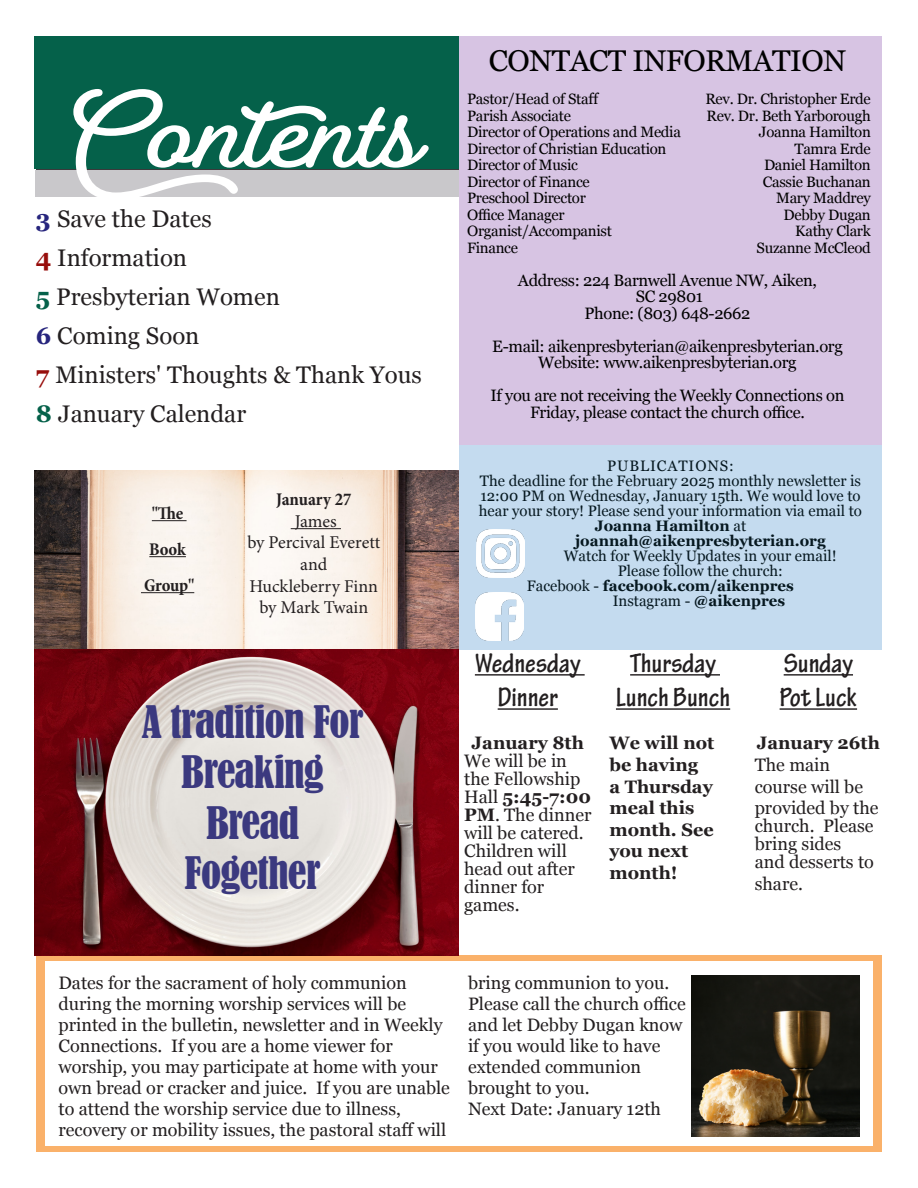
<style>
.page{position:relative;width:918px;height:1188px;background:#fff}
.page>*{position:absolute;margin:0;border:0;box-sizing:border-box;transform-origin:0 0}
.t1{font:700 99px "Fairwater Script";color:#fff}
.t2{font:condensed 42px/50.4px "Bernard";letter-spacing:-.02em;color:#3b397f;text-align:center}
.t3{font:30px "Georgia";letter-spacing:-.02em;color:#000}
.t4{font:700 condensed 28.5px/34.2px "Tekton Pro";color:#231f20;text-align:center}
.t5{font:24px "Georgia";color:#231f20}
.t6{font:18px/18px "Georgia";color:#231f20}
.t7{font:700 18px/21.6px "Georgia";color:#231f20}
.t8{font:18px/21.6px "Minion Pro";letter-spacing:-.005em;color:#231f20;text-align:center}
.t9{font:700 condensed 18px "Minion Pro";letter-spacing:-.005em;color:#231f20}
.t10{font:16.5px "Georgia";letter-spacing:-.02em;color:#000}
.t11{font:15.15px/15px "Georgia";color:#061820;text-align:center}
.t12{font:700 15.15px "Georgia";color:#061820}
.t13{font:15.15px "Georgia";letter-spacing:.06em;color:#061820}
.t14{font:15px "Georgia";letter-spacing:-.02em;color:#000}
.s1{font-weight:700;color:#27257d}
.s2{font-weight:700;color:#970d0b}
.s3{font-weight:700;color:#05614a}
.s4{font-weight:700}
.s5{font-weight:400}
</style>
<div class="page">
<div style="left:36px;top:955px;width:846px;height:197px;background:#fab16a"></div>
<div style="left:459px;top:36px;width:423px;height:409px;background:#d7c4e3"></div>
<div style="left:35px;top:170px;width:424px;height:27px;background:#c9c8cb"></div>
<div style="left:459px;top:445px;width:423px;height:205px;background:#c4dbef"></div>
<img style="left:475px;top:592px;width:49px;height:49px">
<img style="left:476px;top:529px;width:49px;height:49px">
<div style="left:45px;top:169px;width:85px;height:26px;background:#c9c8cb"></div>
<div style="left:35px;top:36px;width:424px;height:133px;background:#05614a"></div>
<img style="left:35px;top:471px;width:424px;height:179px">
<hr style="left:152px;top:520px;width:35px;height:1px;background:#231f20">
<hr style="left:149px;top:556px;width:37px;height:1px;background:#231f20">
<hr style="left:141px;top:592px;width:53px;height:1px;background:#231f20">
<hr style="left:291px;top:528px;width:50px;height:1px;background:#231f20">
<img style="left:35px;top:650px;width:424px;height:305px">
<hr style="left:475px;top:674px;width:110px;height:2px;background:#231f20">
<hr style="left:498px;top:708px;width:60px;height:2px;background:#231f20">
<hr style="left:630px;top:674px;width:90px;height:2px;background:#231f20">
<hr style="left:616px;top:708px;width:114px;height:2px;background:#231f20">
<hr style="left:784px;top:674px;width:69px;height:2px;background:#231f20">
<hr style="left:780px;top:708px;width:77px;height:2px;background:#231f20">
<div style="left:45px;top:961px;width:828px;height:185px;background:#fff"></div>
<img style="left:691px;top:976px;width:169px;height:161px">
<p class="t1" style="left:73px;top:75px;width:349px">Contents</p>
<p class="t5" style="left:36px;top:201px;width:177px"><span class="s1">3</span> Save the Dates</p>
<p class="t5" style="left:36px;top:240px;width:153px"><span class="s2">4</span> Information</p>
<p class="t5" style="left:36px;top:279px;width:245px"><span class="s3">5</span> Presbyterian Women</p>
<p class="t5" style="left:36px;top:318px;width:165px"><span class="s1">6</span> Coming Soon</p>
<p class="t5" style="left:36px;top:357px;width:387px"><span class="s2">7</span> Ministers' Thoughts &amp; Thank Yous</p>
<p class="t5" style="left:36px;top:396px;width:212px"><span class="s3">8</span> January Calendar</p>
<p class="t9" style="left:152px;top:501px;width:33px">"The</p>
<p class="t9" style="left:149px;top:537px;width:38px">Book</p>
<p class="t9" style="left:144px;top:573px;width:52px">Group"</p>
<p class="t9" style="left:276px;top:487px;width:77px">January 27</p>
<p class="t8" style="left:295px;top:510px;width:44px">James</p>
<p class="t8" style="left:247px;top:532px;width:134px">by Percival Everett and</p>
<p class="t8" style="left:249px;top:575px;width:130px">Huckleberry Finn by Mark Twain</p>
<p class="t2" style="left:142px;top:697px;width:223px">A tradition For</p>
<p class="t2" style="left:182px;top:748px;width:144px">Breaking<br>Bread<br>Fogether</p>
<p class="t3" style="left:489px;top:39px;width:359px">CONTACT INFORMATION</p>
<p class="t14" style="left:467px;top:88px;width:133px">Pastor/Head of Staff</p>
<p class="t14" style="left:705px;top:88px;width:167px">Rev. Dr. Christopher Erde</p>
<p class="t14" style="left:467px;top:104px;width:105px">Parish Associate</p>
<p class="t14" style="left:707px;top:104px;width:166px">Rev. Dr. Beth Yarborough</p>
<p class="t14" style="left:467px;top:121px;width:215px">Director of Operations and Media</p>
<p class="t14" style="left:759px;top:121px;width:113px">Joanna Hamilton</p>
<p class="t14" style="left:467px;top:137px;width:201px">Director of Christian Education</p>
<p class="t14" style="left:794px;top:137px;width:78px">Tamra Erde</p>
<p class="t14" style="left:467px;top:154px;width:112px">Director of Music</p>
<p class="t14" style="left:764px;top:154px;width:108px">Daniel Hamilton</p>
<p class="t14" style="left:467px;top:170px;width:124px">Director of Finance</p>
<p class="t14" style="left:763px;top:170px;width:110px">Cassie Buchanan</p>
<p class="t14" style="left:467px;top:187px;width:120px">Preschool Director</p>
<p class="t14" style="left:776px;top:187px;width:96px">Mary Maddrey</p>
<p class="t14" style="left:467px;top:203px;width:99px">Office Manager</p>
<p class="t14" style="left:784px;top:203px;width:89px">Debby Dugan</p>
<p class="t14" style="left:467px;top:220px;width:146px">Organist/Accompanist</p>
<p class="t14" style="left:795px;top:220px;width:77px">Kathy Clark</p>
<p class="t14" style="left:467px;top:236px;width:52px">Finance</p>
<p class="t14" style="left:757px;top:236px;width:116px">Suzanne McCleod</p>
<p class="t10" style="left:518px;top:268px;width:301px">Address: 224 Barnwell Avenue NW, Aiken,</p>
<p class="t10" style="left:636px;top:284px;width:69px">SC 29801</p>
<p class="t10" style="left:584px;top:301px;width:168px">Phone: (803) 648-2662</p>
<p class="t10" style="left:492px;top:334px;width:352px">E-mail: aikenpresbyterian@aikenpresbyterian.org</p>
<p class="t10" style="left:538px;top:350px;width:260px">Website: www.aikenpresbyterian.org</p>
<p class="t10" style="left:491px;top:383px;width:355px">If you are not receiving the Weekly Connections on</p>
<p class="t10" style="left:530px;top:400px;width:276px">Friday, please contact the church office.</p>
<p class="t13" style="left:607px;top:455px;width:128px">PUBLICATIONS:</p>
<p class="t11" style="left:479px;top:473px;width:385px">The deadline for the February 2025 monthly newsletter is 12:00 PM on Wednesday, January 15th. We would love to hear your story! Please send your information via email to <span class="s4">Joanna Hamilton</span> at</p>
<p class="t12" style="left:575px;top:530px;width:252px">joannah@aikenpresbyterian.org</p>
<p class="t11" style="left:564px;top:548px;width:274px">Watch for Weekly Updates in your email!</p>
<p class="t11" style="left:618px;top:563px;width:167px">Please follow the church:</p>
<p class="t12" style="left:527px;top:575px;width:269px"><span class="s5">Facebook -</span> facebook.com/aikenpres</p>
<p class="t11" style="left:613px;top:593px;width:174px">Instagram - <span class="s4">@aikenpres</span></p>
<p class="t4" style="left:475px;top:647px;width:107px">Wednesday<br>Dinner</p>
<p class="t7" style="left:472px;top:731px;width:114px">January 8th</p>
<p class="t6" style="left:464px;top:751px;width:129px">We will be in the Fellowship<br>Hall <span class="s4">5:45-7:00<br>PM</span>. The dinner will be catered.<br>Children will head out after dinner for games.</p>
<p class="t4" style="left:616px;top:647px;width:116px">Thursday<br>Lunch Bunch</p>
<p class="t7" style="left:609px;top:731px;width:107px">We will not be having<br>a Thursday meal this month. See you next month!</p>
<p class="t4" style="left:784px;top:647px;width:71px">Sunday</p>
<p class="t4" style="left:780px;top:681px;width:79px">Pot Luck</p>
<p class="t7" style="left:757px;top:731px;width:125px">January 26th</p>
<p class="t6" style="left:755px;top:753px;width:125px;line-height:21.6px">The main course will be provided by the</p>
<p class="t6" style="left:755px;top:816px;width:121px">church. Please bring sides and desserts to</p>
<p class="t6" style="left:755px;top:874px;width:50px">share.</p>
<p class="t6" style="left:58px;top:972px;width:393px;line-height:21px">Dates for the sacrament of holy communion during the morning worship services will be printed in the bulletin, newsletter and in Weekly Connections. If you are a home viewer for worship, you may participate at home with your own bread or cracker and juice. If you are unable to attend the worship service due to illness, recovery or mobility issues, the pastoral staff will</p>
<p class="t6" style="left:468px;top:973px;width:203px">bring communion to you.</p>
<p class="t6" style="left:468px;top:994px;width:219px">Please call the church office</p>
<p class="t6" style="left:468px;top:1015px;width:216px">and let Debby Dugan know</p>
<p class="t6" style="left:468px;top:1036px;width:194px">if you would like to have</p>
<p class="t6" style="left:468px;top:1057px;width:175px">extended communion</p>
<p class="t6" style="left:468px;top:1078px;width:123px">brought to you.</p>
<p class="t6" style="left:468px;top:1099px;width:195px">Next Date: January 12th</p>
</div>
